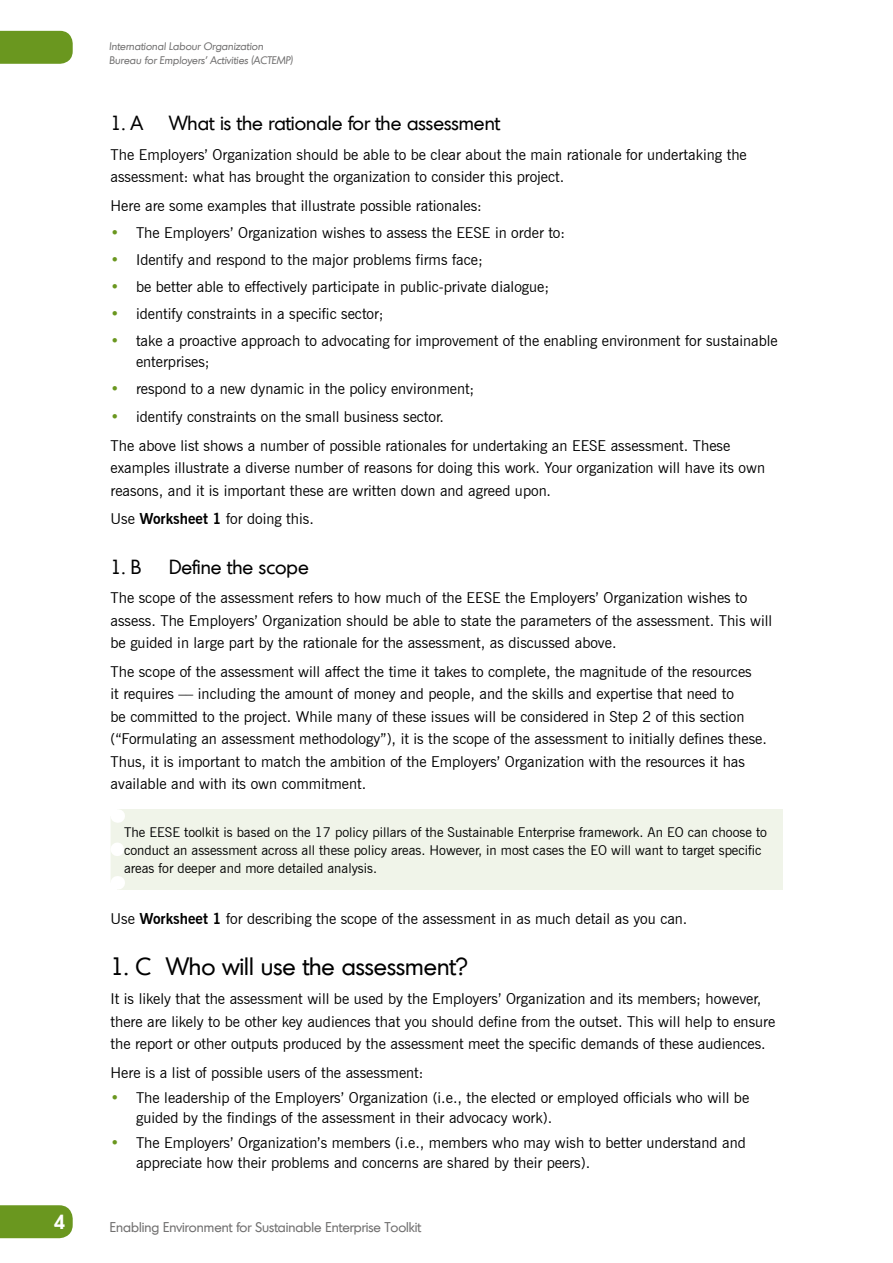
<style>
.page{position:relative;width:893px;height:1263px;background:#fff}
.page>*{position:absolute;margin:0;border:0;box-sizing:border-box;transform-origin:0 0}
.t1{font:24px "Montreal";color:#000}
.t2{font:19.5px "Montreal";color:#000}
.t3{font:600 19.5px "Montreal";color:#fff}
.t4{font:15px/22.5px "News Gothic BT";color:#000}
.t5{font:13.5px/18px "News Gothic BT";color:#000}
.t6{font:13.5px "Montreal";color:#706f6f}
.t7{font:italic 10.5px/13.5px "Montreal";color:#706f6f}
.s1{color:#6a971f}
.s2{font-weight:700}
</style>
<div class="page">
<div style="left:0;top:31px;width:73px;height:33px;background:#6a971f"></div>
<div style="left:0;top:1205px;width:73px;height:33px;background:#6a971f"></div>
<div style="left:117px;top:809px;width:665px;height:80px;background:#f0f4e9"></div>
<svg style="left:111px;top:816px;width:13px;height:67px"></svg>
<svg style="left:111px;top:833px;width:13px;height:16px"></svg>
<svg style="left:117px;top:876px;width:1px;height:13px"></svg>
<svg style="left:117px;top:809px;width:1px;height:14px"></svg>
<h2 class="t3" style="left:53px;top:1209px;width:14px">4</h2>
<p class="t7" style="left:109px;top:40px;width:185px">International Labour Organization<br>Bureau for Employers’ Activities (ACTEMP)</p>
<h2 class="t2" style="left:111px;top:111px;width:34px">1. A</h2>
<h2 class="t2" style="left:169px;top:111px;width:332px">What is the rationale for the assessment</h2>
<p class="t4" style="left:111px;top:143px;width:638px">The Employers’ Organization should be able to be clear about the main rationale for undertaking the assessment: what has brought the organization to consider this project.</p>
<p class="t4" style="left:111px;top:194px;width:373px">Here are some examples that illustrate possible rationales:</p>
<p class="t4" style="left:111px;top:221px;width:456px"><span class="s1">•</span> The Employers’ Organization wishes to assess the EESE in order to:</p>
<p class="t4" style="left:111px;top:248px;width:374px"><span class="s1">•</span> Identify and respond to the major problems firms face;</p>
<p class="t4" style="left:111px;top:275px;width:440px"><span class="s1">•</span> be better able to effectively participate in public-private dialogue;</p>
<p class="t4" style="left:111px;top:302px;width:274px"><span class="s1">•</span> identify constraints in a specific sector;</p>
<p class="t4" style="left:136px;top:330px;width:643px;line-height:21px;text-indent:-26px"><span class="s1">•</span> take a proactive approach to advocating for improvement of the enabling environment for sustainable enterprises;</p>
<p class="t4" style="left:111px;top:377px;width:365px"><span class="s1">•</span> respond to a new dynamic in the policy environment;</p>
<p class="t4" style="left:111px;top:402px;width:621px;line-height:28.5px"><span class="s1">•</span> identify constraints on the small business sector.<br>The above list shows a number of possible rationales for undertaking an EESE assessment. These</p>
<p class="t4" style="left:111px;top:456px;width:656px">examples illustrate a diverse number of reasons for doing this work. Your organization will have its own reasons, and it is important these are written down and agreed upon.</p>
<p class="t4" style="left:111px;top:507px;width:205px">Use <span class="s2">Worksheet 1</span> for doing this.</p>
<h2 class="t2" style="left:111px;top:554px;width:32px">1. B</h2>
<h2 class="t2" style="left:169px;top:554px;width:141px">Define the scope</h2>
<p class="t4" style="left:111px;top:586px;width:663px">The scope of the assessment refers to how much of the EESE the Employers’ Organization wishes to assess. The Employers’ Organization should be able to state the parameters of the assessment. This will be guided in large part by the rationale for the assessment, as discussed above.</p>
<p class="t4" style="left:111px;top:660px;width:658px">The scope of the assessment will affect the time it takes to complete, the magnitude of the resources<br>it requires –– including the amount of money and people, and the skills and expertise that need to<br>be committed to the project. While many of these issues will be considered in Step 2 of this section (“Formulating an assessment methodology”), it is the scope of the assessment to initially defines these.<br>Thus, it is important to match the ambition of the Employers’ Organization with the resources it has available and with its own commitment.</p>
<p class="t5" style="left:124px;top:823px;width:644px">The EESE toolkit is based on the 17 policy pillars of the Sustainable Enterprise framework. An EO can choose to conduct an assessment across all these policy areas. However, in most cases the EO will want to target specific areas for deeper and more detailed analysis.</p>
<p class="t4" style="left:111px;top:907px;width:578px">Use <span class="s2">Worksheet 1</span> for describing the scope of the assessment in as much detail as you can.</p>
<h1 class="t1" style="left:111px;top:951px;width:359px">1. C Who will use the assessment?</h1>
<p class="t4" style="left:111px;top:988px;width:666px">It is likely that the assessment will be used by the Employers’ Organization and its members; however, there are likely to be other key audiences that you should define from the outset. This will help to ensure the report or other outputs produced by the assessment meet the specific demands of these audiences.</p>
<p class="t4" style="left:111px;top:1061px;width:314px">Here is a list of possible users of the assessment:</p>
<p class="t4" style="left:136px;top:1088px;width:615px;line-height:19.5px;text-indent:-26px"><span class="s1">•</span> The leadership of the Employers’ Organization (i.e., the elected or employed officials who will be guided by the findings of the assessment in their advocacy work).</p>
<p class="t4" style="left:136px;top:1133px;width:611px;line-height:19.5px;text-indent:-26px"><span class="s1">•</span> The Employers’ Organization’s members (i.e., members who may wish to better understand and appreciate how their problems and concerns are shared by their peers).</p>
<p class="t6" style="left:110px;top:1218px;width:313px">Enabling Environment for Sustainable Enterprise Toolkit</p>
</div>
